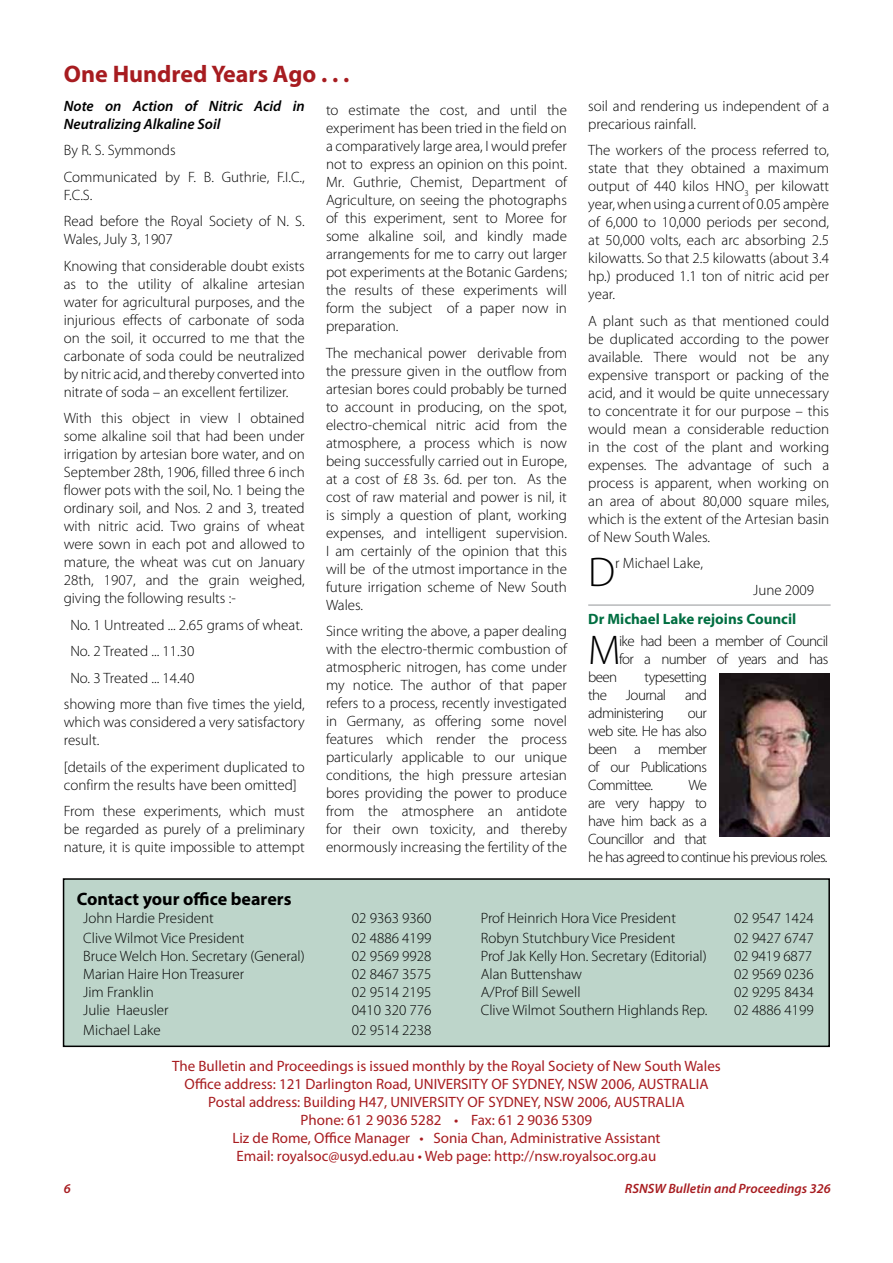
<style>
.page{position:relative;width:893px;height:1263px;background:#fff}
.page>*{position:absolute;margin:0;border:0;box-sizing:border-box;transform-origin:0 0}
.t1{font:300 41.7px "Myriad Pro";color:#000}
.t2{font:700 24px "Myriad Pro";color:#a71c20}
.t3{font:700 18px "Myriad Pro";color:#000}
.t4{font:300 15px/18px "Myriad Pro";color:#000;text-align:justify}
.t5{font:15px/18px "Myriad Pro";color:#a71c20;text-align:center}
.t6{font:300 15px/18px "Myriad Pro";letter-spacing:-.04em;color:#000}
.t7{font:italic 600 15px/18px "Myriad Pro";color:#000}
.t8{font:700 15px "Myriad Pro";color:#006e41}
.t9{font:italic 600 13.5px "Myriad Pro";color:#a71c20}
</style>
<div class="page">
<div style="left:64px;top:879px;width:765px;height:167px;background:#bdd5ca"></div>
<div style="left:63px;top:878px;width:767px;height:169px;border:2px solid #000"></div>
<hr style="left:588px;top:605px;width:243px;height:1px;background:#939598">
<img style="left:720px;top:673px;width:109px;height:164px">
<h2 class="t2" style="left:64px;top:60px;width:287px">One Hundred Years Ago . . .</h2>
<p class="t7" style="left:64px;top:97px;width:242px">Note on Action of Nitric Acid in<br>Neutralizing Alkaline Soil</p>
<p class="t4" style="left:64px;top:137px;width:242px;line-height:26.5px">By R. S. Symmonds<br>Communicated by F. B. Guthrie, F.I.C.,</p>
<p class="t4" style="left:64px;top:182px;width:242px;line-height:26.5px">F.C.S.<br>Read before the Royal Society of N. S.</p>
<p class="t4" style="left:64px;top:226px;width:242px;line-height:26.5px">Wales, July 3, 1907<br>Knowing that considerable doubt exists</p>
<p class="t4" style="left:64px;top:275px;width:242px">as to the utility of alkaline artesian water for agricultural purposes, and the injurious effects of carbonate of soda on the soil, it occurred to me that the carbonate of soda could be neutralized by nitric acid, and thereby converted into nitrate of soda – an excellent fertilizer.</p>
<p class="t4" style="left:64px;top:409px;width:242px">With this object in view I obtained some alkaline soil that had been under irrigation by artesian bore water, and on September 28th, 1906, filled three 6 inch flower pots with the soil, No. 1 being the ordinary soil, and Nos. 2 and 3, treated with nitric acid. Two grains of wheat were sown in each pot and allowed to mature, the wheat was cut on January 28th, 1907, and the grain weighed, giving the following results :-</p>
<p class="t4" style="left:70px;top:616px;width:234px">No. 1 Untreated ... 2.65 grams of wheat.</p>
<p class="t4" style="left:70px;top:642px;width:126px">No. 2 Treated ... 11.30</p>
<p class="t4" style="left:70px;top:669px;width:126px">No. 3 Treated ... 14.40</p>
<p class="t4" style="left:64px;top:695px;width:242px">showing more than five times the yield,</p>
<p class="t4" style="left:64px;top:713px;width:242px">which was considered a very satisfactory result.</p>
<p class="t4" style="left:64px;top:758px;width:242px">[details of the experiment duplicated to confirm the results have been omitted]</p>
<p class="t4" style="left:64px;top:802px;width:242px">From these experiments, which must be regarded as purely of a preliminary nature, it is quite impossible to attempt</p>
<p class="t4" style="left:326px;top:101px;width:242px">to estimate the cost, and until the experiment has been tried in the field on a comparatively large area, I would prefer not to express an opinion on this point.<br>Mr. Guthrie, Chemist, Department of Agriculture, on seeing the photographs of this experiment, sent to Moree for some alkaline soil, and kindly made arrangements for me to carry out larger pot experiments at the Botanic Gardens; the results of these experiments will form the subject of a paper now in preparation.</p>
<p class="t4" style="left:326px;top:344px;width:242px">The mechanical power derivable from the pressure given in the outflow from artesian bores could probably be turned to account in producing, on the spot, electro-chemical nitric acid from the atmosphere, a process which is now being successfully carried out in Europe, at a cost of £8 3s. 6d. per ton. As the cost of raw material and power is nil, it is simply a question of plant, working expenses, and intelligent supervision.<br>I am certainly of the opinion that this will be of the utmost importance in the future irrigation scheme of New South Wales.</p>
<p class="t4" style="left:326px;top:622px;width:242px">Since writing the above, a paper dealing with the electro-thermic combustion of atmospheric nitrogen, has come under my notice. The author of that paper refers to a process, recently investigated in Germany, as offering some novel features which render the process particularly applicable to our unique conditions, the high pressure artesian bores providing the power to produce from the atmosphere an antidote for their own toxicity, and thereby enormously increasing the fertility of the</p>
<p class="t4" style="left:588px;top:97px;width:242px">soil and rendering us independent of a precarious rainfall.</p>
<p class="t4" style="left:588px;top:141px;width:242px">The workers of the process referred to, state that they obtained a maximum output of 440 kilos HNO<sub>3</sub> per kilowatt year, when using a current of 0.05 ampère of 6,000 to 10,000 periods per second, at 50,000 volts, each arc absorbing 2.5 kilowatts. So that 2.5 kilowatts (about 3.4 hp.) produced 1.1 ton of nitric acid per year.</p>
<p class="t4" style="left:588px;top:312px;width:242px">A plant such as that mentioned could be duplicated according to the power available. There would not be any expensive transport or packing of the acid, and it would be quite unnecessary to concentrate it for our purpose – this would mean a considerable reduction in the cost of the plant and working expenses. The advantage of such a process is apparent, when working on an area of about 80,000 square miles, which is the extent of the Artesian basin of New South Wales.</p>
<h1 class="t1" style="left:588px;top:549px;width:28px">D</h1>
<p class="t4" style="left:615px;top:554px;width:89px">r Michael Lake,</p>
<p class="t4" style="left:753px;top:581px;width:63px">June 2009</p>
<p class="t8" style="left:588px;top:611px;width:209px">Dr Michael Lake rejoins Council</p>
<h1 class="t1" style="left:588px;top:627px;width:34px">M</h1>
<p class="t6" style="left:619px;top:633px;width:211px">ike had been a member of Council for a number of years and has</p>
<p class="t4" style="left:588px;top:669px;width:31px">been</p>
<p class="t6" style="left:644px;top:669px;width:64px">typesetting</p>
<p class="t4" style="left:588px;top:687px;width:20px">the</p>
<p class="t6" style="left:626px;top:687px;width:42px">Journal</p>
<p class="t4" style="left:685px;top:687px;width:23px">and</p>
<p class="t6" style="left:588px;top:705px;width:77px">administering</p>
<p class="t4" style="left:588px;top:705px;width:120px;text-indent:100px">our web site. He has also been a member of our Publications Committee.</p>
<p class="t6" style="left:588px;top:777px;width:241px;text-indent:100px">We<br>are very happy to<br>have him back as a<br>Councillor and that<br>he has agreed to continue his previous roles.</p>
<p class="t3" style="left:77px;top:889px;width:216px">Contact your office bearers</p>
<p class="t4" style="left:83px;top:909px;width:132px">John Hardie President</p>
<p class="t4" style="left:352px;top:909px;width:81px">02 9363 9360</p>
<p class="t4" style="left:481px;top:909px;width:197px">Prof Heinrich Hora Vice President</p>
<p class="t4" style="left:734px;top:909px;width:81px">02 9547 1424</p>
<p class="t4" style="left:83px;top:929px;width:163px">Clive Wilmot Vice President</p>
<p class="t4" style="left:352px;top:929px;width:81px">02 4886 4199</p>
<p class="t4" style="left:481px;top:929px;width:196px">Robyn Stutchbury Vice President</p>
<p class="t4" style="left:734px;top:929px;width:81px">02 9427 6747</p>
<p class="t4" style="left:83px;top:947px;width:223px">Bruce Welch Hon. Secretary (General)</p>
<p class="t4" style="left:352px;top:947px;width:81px">02 9569 9928</p>
<p class="t4" style="left:481px;top:947px;width:227px">Prof Jak Kelly Hon. Secretary (Editorial)</p>
<p class="t4" style="left:734px;top:947px;width:80px">02 9419 6877</p>
<p class="t4" style="left:83px;top:965px;width:162px">Marian Haire Hon Treasurer</p>
<p class="t4" style="left:352px;top:965px;width:81px">02 8467 3575</p>
<p class="t4" style="left:481px;top:965px;width:103px">Alan Buttenshaw</p>
<p class="t4" style="left:734px;top:965px;width:81px">02 9569 0236</p>
<p class="t4" style="left:83px;top:983px;width:72px">Jim Franklin</p>
<p class="t4" style="left:352px;top:983px;width:81px">02 9514 2195</p>
<p class="t4" style="left:481px;top:983px;width:101px">A/Prof Bill Sewell</p>
<p class="t4" style="left:734px;top:983px;width:81px">02 9295 8434</p>
<p class="t4" style="left:83px;top:1001px;width:87px">Julie Haeusler</p>
<p class="t4" style="left:352px;top:1001px;width:81px">0410 320 776</p>
<p class="t4" style="left:481px;top:1001px;width:228px">Clive Wilmot Southern Highlands Rep.</p>
<p class="t4" style="left:734px;top:1001px;width:81px">02 4886 4199</p>
<p class="t4" style="left:83px;top:1021px;width:79px">Michael Lake</p>
<p class="t4" style="left:352px;top:1021px;width:81px">02 9514 2238</p>
<p class="t5" style="left:172px;top:1057px;width:550px">The Bulletin and Proceedings is issued monthly by the Royal Society of New South Wales Office address: 121 Darlington Road, UNIVERSITY OF SYDNEY, NSW 2006, AUSTRALIA Postal address: Building H47, UNIVERSITY OF SYDNEY, NSW 2006, AUSTRALIA<br>Phone: 61 2 9036 5282 • Fax: 61 2 9036 5309<br>Liz de Rome, Office Manager • Sonia Chan, Administrative Assistant<br>Email: royalsoc@usyd.edu.au • Web page: http://nsw.royalsoc.org.au</p>
<p class="t9" style="left:64px;top:1181px;width:9px">6</p>
<p class="t9" style="left:625px;top:1181px;width:207px">RSNSW Bulletin and Proceedings 326</p>
</div>
